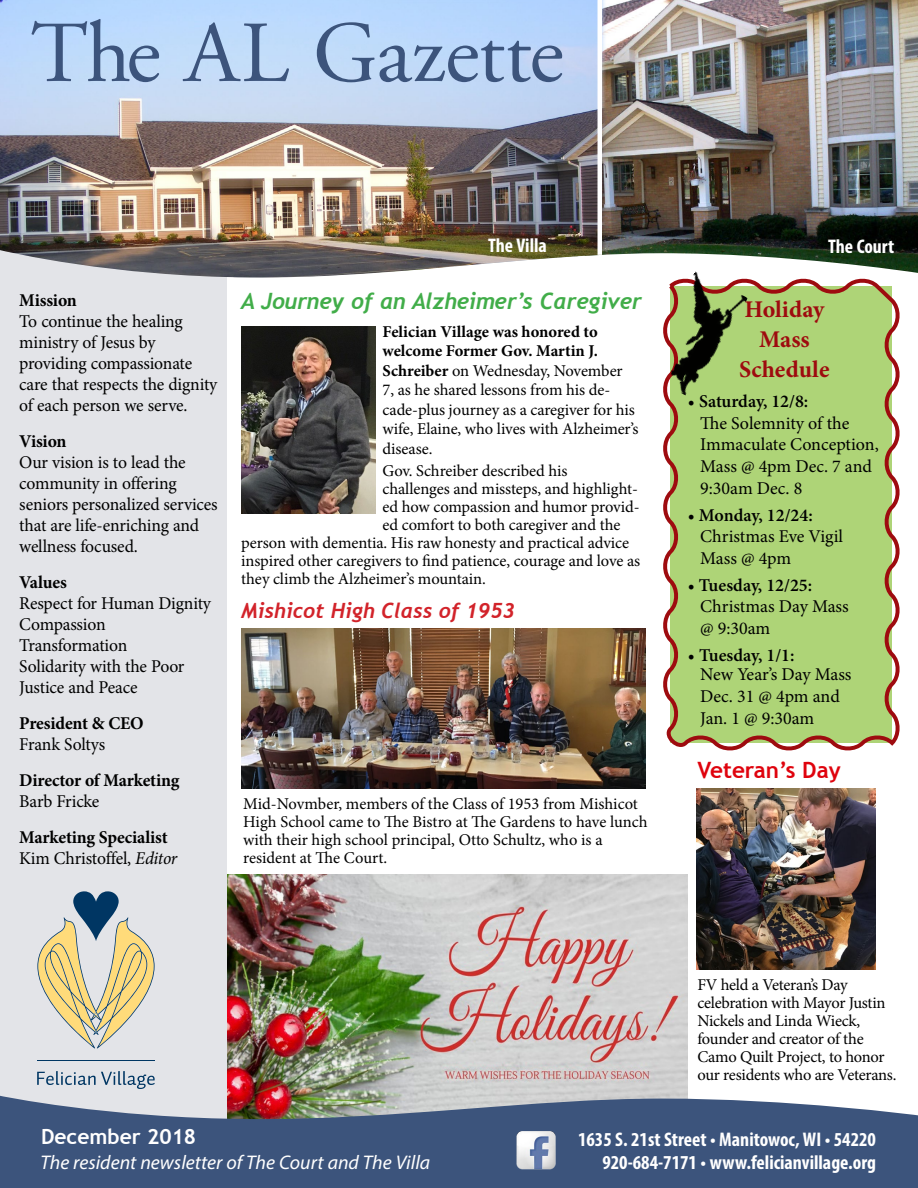
<style>
.page{position:relative;width:918px;height:1188px;background:#fff}
.page>*{position:absolute;margin:0;border:0;box-sizing:border-box;transform-origin:0 0}
.t1{font:86.7px "Adobe Garamond Pro";letter-spacing:-.015em;color:#3c547c}
.t2{font:700 24px/30px "Minion Pro";color:#9e0b0f;text-align:center}
.t3{font:italic 700 22.5px "Trebuchet";letter-spacing:-.01em;color:#41ad49}
.t4{font:700 22.5px "Trebuchet MS";color:#df030d}
.t5{font:italic 700 21px "Trebuchet";color:#d2232a}
.t6{font:700 21px "Trebuchet MS";color:#fff}
.t7{font:700 condensed 19.8px/23.1px "Myriad Pro";color:#fff;text-align:right}
.t8{font:italic 19.8px "Myriad Pro";color:#fff}
.t9{font:18px/21px "Minion Pro";letter-spacing:-.01em;color:#000}
.t10{font:700 18px/21px "Minion Pro";letter-spacing:-.01em;color:#000}
.t11{font:16.5px/18px "Minion Pro";letter-spacing:-.01em;color:#000}
.s1{font-weight:400}
.s2{font-weight:400;font-style:italic}
.s3{font-weight:600}
.s4{font-weight:700}
</style>
<div class="page">
<img style="left:227px;top:875px;width:461px;height:221px">
<img style="left:241px;top:327px;width:135px;height:187px">
<svg style="left:663px;top:278px;width:237px;height:473px;background:#b2cd7b"></svg>
<div style="left:0;top:248px;width:227px;height:881px;background:#e3e4e8"></div>
<img style="left:607px;top:0;width:311px;height:273px">
<img style="left:0;top:0;width:607px;height:278px">
<svg style="left:0;top:1096px;width:918px;height:92px;background:#4f6284"></svg>
<hr style="left:598px;top:0;width:4px;height:255px;background:#fff">
<img style="left:515px;top:1131px;width:42px;height:38px">
<hr style="left:37px;top:1060px;width:118px;height:1px;background:#003663">
<svg style="left:37px;top:1071px;width:118px;height:18px"></svg>
<svg style="left:37px;top:891px;width:118px;height:157px"></svg>
<img style="left:643px;top:271px;width:105px;height:130px">
<img style="left:241px;top:629px;width:405px;height:159px">
<img style="left:696px;top:788px;width:180px;height:182px">
<h1 class="t1" style="left:31px;top:1px;width:534px">The AL Gazette</h1>
<p class="t10" style="left:19px;top:290px;width:59px">Mission</p>
<p class="t9" style="left:19px;top:311px;width:200px">To continue the healing ministry of Jesus by providing compassionate care that respects the dignity of each person we serve.</p>
<p class="t10" style="left:19px;top:431px;width:49px">Vision</p>
<p class="t9" style="left:19px;top:452px;width:200px">Our vision is to lead the community in offering seniors personalized services that are life-enriching and wellness focused.</p>
<p class="t10" style="left:19px;top:572px;width:49px">Values</p>
<p class="t9" style="left:19px;top:593px;width:193px">Respect for Human Dignity<br>Compassion<br>Transformation<br>Solidarity with the Poor<br>Justice and Peace</p>
<p class="t10" style="left:19px;top:713px;width:126px">President &amp; CEO</p>
<p class="t9" style="left:19px;top:734px;width:87px">Frank Soltys</p>
<p class="t10" style="left:19px;top:770px;width:162px">Director of Marketing</p>
<p class="t9" style="left:19px;top:791px;width:82px">Barb Fricke</p>
<p class="t10" style="left:19px;top:827px;width:160px">Marketing Specialist<br><span class="s1">Kim Christoffel,</span> <span class="s2">Editor</span></p>
<p class="t7" style="left:488px;top:234px;width:60px">The Villa</p>
<p class="t7" style="left:828px;top:235px;width:68px">The Court</p>
<h3 class="t3" style="left:241px;top:287px;width:402px">A Journey of an Alzheimer’s Caregiver</h3>
<h2 class="t2" style="left:739px;top:294px;width:92px">Holiday<br>Mass<br>Schedule</h2>
<p class="t9" style="left:700px;top:391px;width:180px;line-height:21.6px;text-indent:-12px">• <span class="s3">Saturday, 12/8:<br></span>The Solemnity of the<br>Immaculate Conception,<br>Mass @ 4pm Dec. 7 and<br>9:30am Dec. 8</p>
<p class="t9" style="left:700px;top:504px;width:144px;line-height:21.6px;text-indent:-12px">• <span class="s3">Monday, 12/24:<br></span>Christmas Eve Vigil<br>Mass @ 4pm</p>
<p class="t9" style="left:700px;top:574px;width:150px;line-height:21.6px;text-indent:-12px">• <span class="s3">Tuesday, 12/25:<br></span>Christmas Day Mass @ 9:30am</p>
<p class="t9" style="left:700px;top:646px;width:153px;line-height:19.5px;text-indent:-12px">• <span class="s3">Tuesday, 1/1:<br></span>New Year’s Day Mass</p>
<p class="t9" style="left:700px;top:686px;width:141px;line-height:21.6px">Dec. 31 @ 4pm and<br>Jan. 1 @ 9:30am</p>
<p class="t11" style="left:383px;top:322px;width:257px;line-height:19.5px"><span class="s4">Felician Village was honored to welcome Former Gov. Martin J.<br>Schreiber</span> on Wednesday, November<br>7, as he shared lessons from his de&shy;cade-plus journey as a caregiver for his wife, Elaine, who lives with Alzheimer’s disease.</p>
<p class="t11" style="left:383px;top:462px;width:187px">Gov. Schreiber described his</p>
<p class="t11" style="left:383px;top:480px;width:257px">challenges and missteps, and highlight-</p>
<p class="t11" style="left:383px;top:498px;width:258px">ed how compassion and humor provid-</p>
<p class="t11" style="left:383px;top:516px;width:239px">ed comfort to both caregiver and the</p>
<p class="t11" style="left:241px;top:534px;width:389px">person with dementia. His raw honesty and practical advice</p>
<p class="t11" style="left:241px;top:552px;width:400px">inspired other caregivers to find patience, courage and love as</p>
<p class="t11" style="left:241px;top:570px;width:246px">they climb the Alzheimer’s mountain.</p>
<p class="t5" style="left:241px;top:597px;width:275px">Mishicot High Class of 1953</p>
<p class="t11" style="left:243px;top:795px;width:406px">Mid-Novmber, members of the Class of 1953 from Mishicot High School came to The Bistro at The Gardens to have lunch with their high school principal, Otto Schultz, who is a resident at The Court.</p>
<h3 class="t4" style="left:697px;top:756px;width:145px">Veteran’s Day</h3>
<p class="t11" style="left:697px;top:976px;width:201px">FV held a Veteran’s Day celebration with Mayor Justin<br>Nickels and Linda Wieck, founder and creator of the<br>Camo Quilt Project, to honor our residents who are Veterans.</p>
<p class="t6" style="left:41px;top:1124px;width:157px">December 2018</p>
<p class="t8" style="left:40px;top:1150px;width:391px">The resident newsletter of The Court and The Villa</p>
<p class="t7" style="left:578px;top:1127px;width:300px">1635 S. 21st Street • Manitowoc, WI • 54220<br>920-684-7171 • www.felicianvillage.org</p>
</div>
